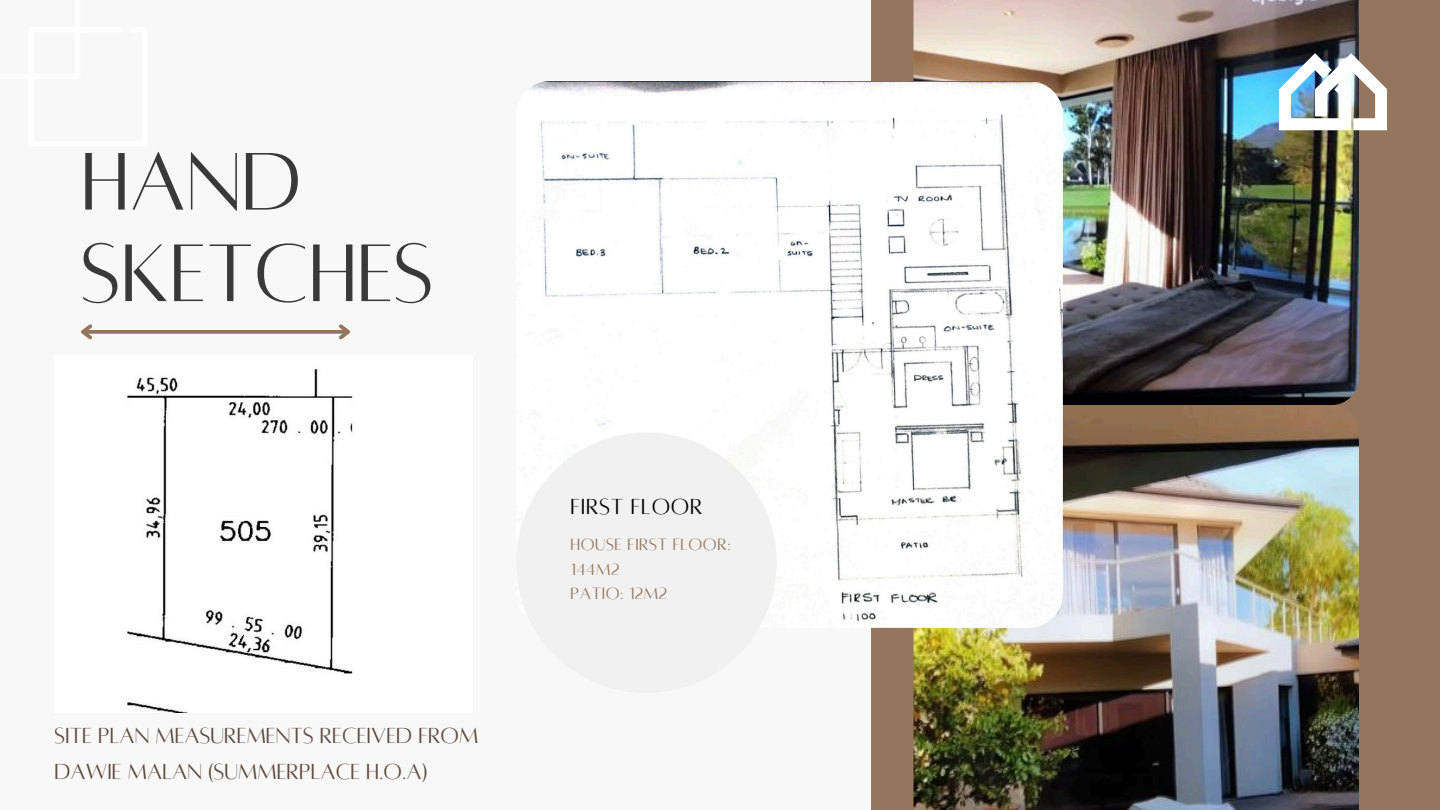
<style>
.page{position:relative;width:1440px;height:810px;background:#f8f8f8}
.page>*{position:absolute;margin:0;border:0;box-sizing:border-box;transform-origin:0 0}
.t1{font:90px/91.5px "Alta regular";color:#393939}
.t2{font:24px "Alta regular";color:#5d4940}
.t3{font:24px "Alta regular";letter-spacing:.03em;color:#000}
.t4{font:18px/24.8px "Alta regular";letter-spacing:.03em;color:#94765f}
</style>
<div class="page">
<div style="left:871px;top:0;width:569px;height:810px;background:#94765f"></div>
<img style="left:914px;top:0;width:445px;height:810px">
<img style="left:516px;top:81px;width:547px;height:547px;border-radius:34px">
<div style="left:516px;top:432px;width:261px;height:261px;background:#f1f1f1;border-radius:50%"></div>
<svg style="left:96px;top:330px;width:240px;height:4px"></svg>
<svg style="left:81px;top:324px;width:15px;height:16px"></svg>
<svg style="left:336px;top:324px;width:14px;height:16px"></svg>
<img style="left:1279px;top:53px;width:108px;height:77px">
<img style="left:127px;top:369px;width:226px;height:344px">
<p class="t1" style="left:81px;top:137px;width:354px">HAND<br>SKETCHES</p>
<p class="t2" style="left:54px;top:724px;width:426px">SITE PLAN MEASUREMENTS RECEIVED FROM</p>
<p class="t2" style="left:54px;top:760px;width:375px">DAWIE MALAN (SUMMERPLACE H.O.A)</p>
<h1 class="t3" style="left:571px;top:494px;width:134px">FIRST FLOOR</h1>
<p class="t4" style="left:571px;top:532px;width:161px">HOUSE FIRST FLOOR:<br>144M2</p>
<h2 class="t4" style="left:571px;top:581px;width:98px">PATIO: 12M2</h2>
</div>
